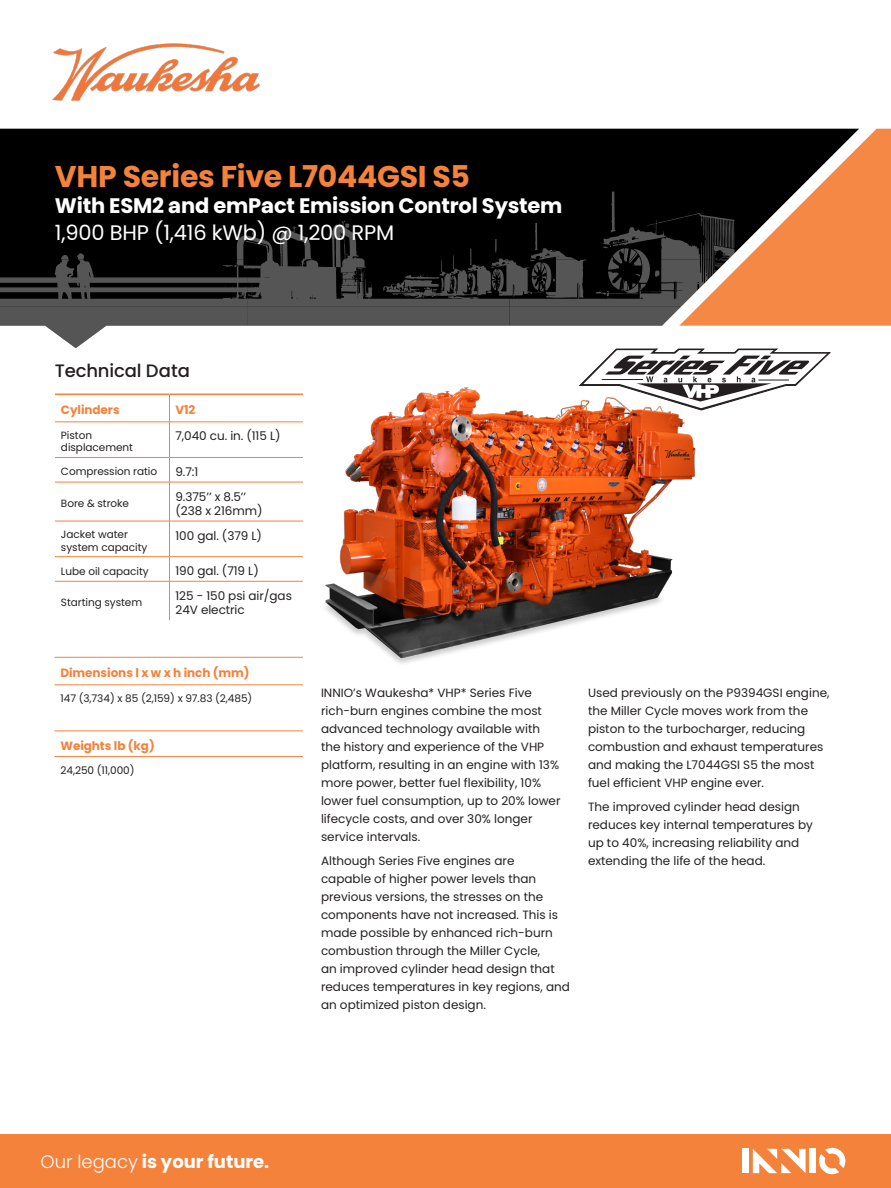
<style>
.page{position:relative;width:891px;height:1188px;background:#fff}
.page>*{position:absolute;margin:0;border:0;box-sizing:border-box;transform-origin:0 0}
.Product_Title{font:700 30px "Poppins";letter-spacing:-.01em;color:#f4823b}
.main_subhead{font:700 21px/27px "Poppins";letter-spacing:-.01em;color:#fff}
.t1{font:700 18px "Poppins";color:#fff}
.t2{font:500 18px "Poppins";letter-spacing:-.01em;color:#231f20}
.body{font:12px/18px "Poppins";color:#231f20}
.tech_data{font:12px/14.4px "Poppins";letter-spacing:-.005em;color:#231f20}
.table_data{font:700 12px "Poppins";letter-spacing:-.005em;color:#f4823b}
.table_data-2{font:10.5px/12.6px "Poppins";letter-spacing:-.005em;color:#231f20}
.s1{font-weight:400}
.s2{font-weight:300}
</style>
<div class="page">
<div style="left:0;top:129px;width:596px;height:84px;background:#000"></div>
<div style="left:0;top:213px;width:596px;height:47px;background:#000"></div>
<svg style="left:0;top:260px;width:596px;height:88px;fill:#555"></svg>
<svg style="left:223px;top:265px;width:15px;height:2px"></svg>
<svg style="left:244px;top:221px;width:129px;height:78px;background:#282828"></svg>
<img style="left:52px;top:43px;width:208px;height:58px">
<div style="left:0;top:1134px;width:891px;height:54px;background:#f4823b"></div>
<div style="left:742px;top:1149px;width:7px;height:24px;background:#fff"></div>
<div style="left:810px;top:1149px;width:6px;height:24px;background:#fff"></div>
<svg style="left:753px;top:1149px;width:53px;height:24px"></svg>
<svg style="left:819px;top:1148px;width:26px;height:26px"></svg>
<svg style="left:596px;top:129px;width:295px;height:197px;background:#784c31"></svg>
<img style="left:325px;top:385px;width:378px;height:279px">
<hr style="left:55px;top:394px;width:114px;height:1px;background:#f4823b">
<svg style="left:169px;top:395px;width:1px;height:27px"></svg>
<hr style="left:169px;top:394px;width:134px;height:1px;background:#f4823b">
<hr style="left:55px;top:422px;width:114px;height:1px;background:#f4823b">
<hr style="left:55px;top:457px;width:114px;height:1px;background:#f4823b">
<hr style="left:55px;top:482px;width:114px;height:1px;background:#f4823b">
<hr style="left:55px;top:521px;width:114px;height:1px;background:#f4823b">
<hr style="left:55px;top:556px;width:114px;height:1px;background:#f4823b">
<hr style="left:169px;top:422px;width:1px;height:35px;background:#f4823b">
<svg style="left:169px;top:458px;width:1px;height:24px"></svg>
<hr style="left:169px;top:482px;width:1px;height:39px;background:#f4823b">
<hr style="left:169px;top:521px;width:1px;height:36px;background:#f4823b">
<svg style="left:169px;top:557px;width:1px;height:24px"></svg>
<hr style="left:169px;top:422px;width:134px;height:1px;background:#f4823b">
<hr style="left:169px;top:457px;width:134px;height:1px;background:#f4823b">
<hr style="left:169px;top:482px;width:134px;height:1px;background:#f4823b">
<hr style="left:169px;top:521px;width:134px;height:1px;background:#f4823b">
<hr style="left:169px;top:556px;width:134px;height:1px;background:#f4823b">
<hr style="left:55px;top:581px;width:114px;height:1px;background:#f4823b">
<hr style="left:169px;top:581px;width:1px;height:39px;background:#f4823b">
<hr style="left:169px;top:581px;width:134px;height:1px;background:#f4823b">
<hr style="left:54px;top:685px;width:249px;height:1px;background:#f4823b">
<hr style="left:54px;top:756px;width:249px;height:1px;background:#f4823b">
<hr style="left:54px;top:657px;width:249px;height:1px;background:#f4823b">
<hr style="left:54px;top:730px;width:249px;height:1px;background:#f4823b">
<svg style="left:579px;top:349px;width:251px;height:61px"></svg>
<p class="Product_Title" style="left:55px;top:159px;width:417px">VHP Series Five L7044GSI S5</p>
<p class="main_subhead" style="left:55px;top:193px;width:509px">With ESM2 and emPact Emission Control System<br><span class="s1">1,900 BHP (1,416 kWb) @ 1,200 RPM</span></p>
<p class="t2" style="left:55px;top:360px;width:137px">Technical Data</p>
<p class="table_data" style="left:61px;top:403px;width:60px">Cylinders</p>
<p class="table_data" style="left:175px;top:403px;width:22px">V12</p>
<p class="table_data-2" style="left:61px;top:429px;width:74px">Piston displacement</p>
<p class="tech_data" style="left:175px;top:429px;width:107px">7,040 cu. in. (115 L)</p>
<p class="table_data-2" style="left:61px;top:465px;width:98px">Compression ratio</p>
<p class="tech_data" style="left:175px;top:465px;width:24px">9.7:1</p>
<p class="table_data-2" style="left:61px;top:497px;width:70px">Bore &amp; stroke</p>
<p class="tech_data" style="left:175px;top:489px;width:88px">9.375’’ x 8.5’’ (238 x 216mm)</p>
<p class="table_data-2" style="left:61px;top:528px;width:88px">Jacket water system capacity</p>
<p class="tech_data" style="left:175px;top:528px;width:88px">100 gal. (379 L)</p>
<p class="table_data-2" style="left:61px;top:565px;width:89px">Lube oil capacity</p>
<p class="tech_data" style="left:175px;top:564px;width:85px">190 gal. (719 L)</p>
<p class="table_data-2" style="left:61px;top:596px;width:83px">Starting system</p>
<p class="tech_data" style="left:175px;top:589px;width:118px">125 - 150 psi air/gas<br>24V electric</p>
<p class="table_data" style="left:60px;top:666px;width:191px">Dimensions l x w x h inch (mm)</p>
<p class="table_data-2" style="left:60px;top:692px;width:193px">147 (3,734) x 85 (2,159) x 97.83 (2,485)</p>
<p class="table_data" style="left:60px;top:739px;width:96px">Weights lb (kg)</p>
<p class="table_data-2" style="left:60px;top:764px;width:76px">24,250 (11,000)</p>
<p class="body" style="left:321px;top:684px;width:241px">INNIO’s Waukesha* VHP* Series Five rich-burn engines combine the most advanced technology available with the history and experience of the VHP platform, resulting in an engine with 13% more power, better fuel flexibility, 10% lower fuel consumption, up to 20% lower lifecycle costs, and over 30% longer service intervals.</p>
<p class="body" style="left:321px;top:852px;width:251px">Although Series Five engines are<br>capable of higher power levels than previous versions, the stresses on the components have not increased. This is made possible by enhanced rich-burn combustion through the Miller Cycle,<br>an improved cylinder head design that reduces temperatures in key regions, and an optimized piston design.</p>
<p class="body" style="left:588px;top:684px;width:243px">Used previously on the P9394GSI engine, the Miller Cycle moves work from the piston to the turbocharger, reducing combustion and exhaust temperatures and making the L7044GSI S5 the most fuel efficient VHP engine ever.</p>
<p class="body" style="left:588px;top:798px;width:226px">The improved cylinder head design reduces key internal temperatures by up to 40%, increasing reliability and extending the life of the head.</p>
<p class="t1" style="left:40px;top:1151px;width:230px"><span class="s2">Our legacy</span> is your future.</p>
</div>
